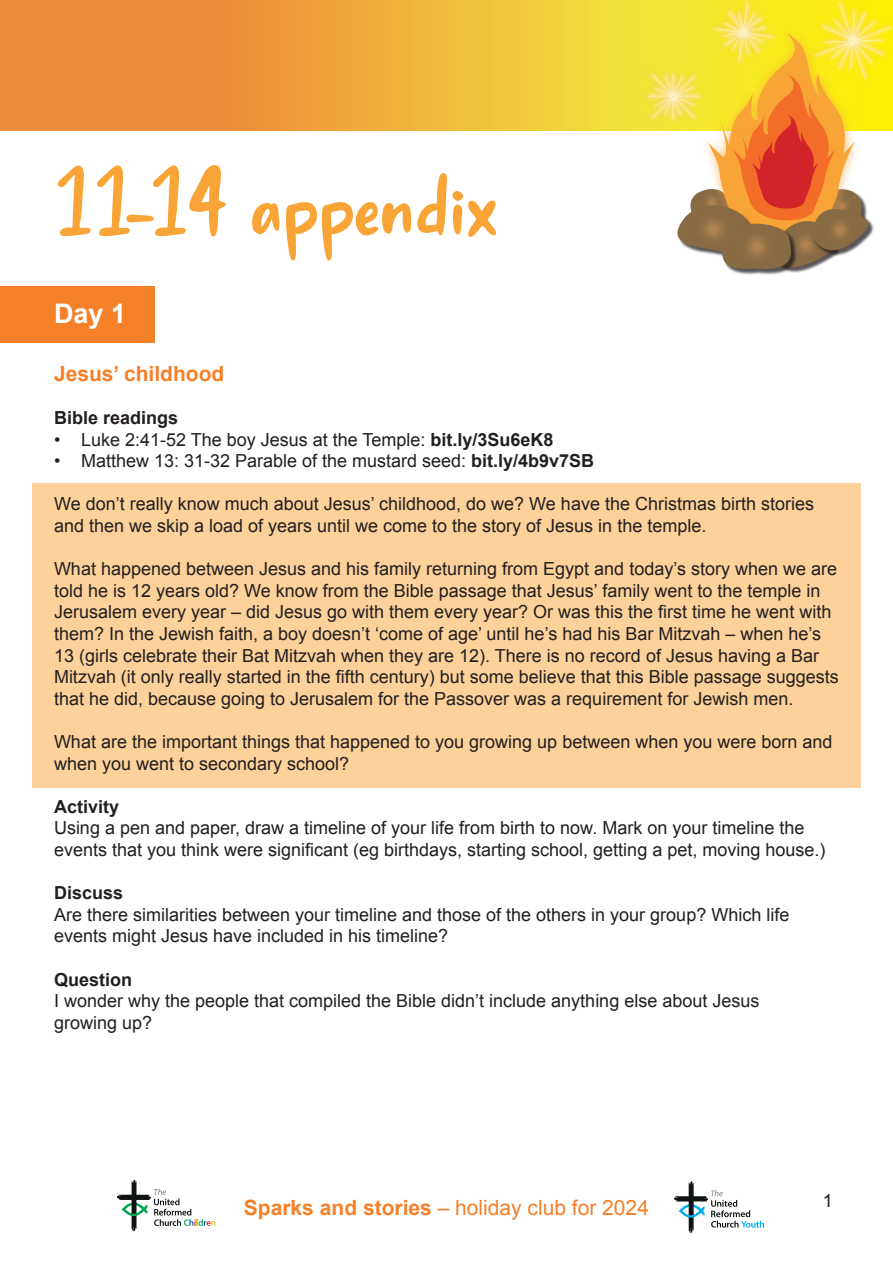
<style>
.page{position:relative;width:893px;height:1263px;background:#fff}
.page>*{position:absolute;margin:0;border:0;box-sizing:border-box;transform-origin:0 0}
.t1{font:114px "Always Lovely";color:#f9a436}
.t2{font:700 27px "Arial";color:#fff}
.t3{font:21px "Arial";color:#f48028}
.t4{font:700 21px "Arial";color:#f48028}
.t5{font:18px/21.6px "Arial";color:#231f20}
.t6{font:700 18px "Arial";color:#231f20}
.s1{font-weight:700}
</style>
<div class="page">
<svg style="left:117px;top:1180px;width:98px;height:51px"></svg>
<svg style="left:674px;top:1181px;width:90px;height:52px"></svg>
<div style="left:32px;top:484px;width:829px;height:304px;background:#fcd19a"></div>
<div style="left:0;top:286px;width:154px;height:57px;background:#f48028"></div>
<svg style="left:0;top:0;width:647px;height:131px;background:#efa93a"></svg>
<div style="left:642px;top:67px;width:64px;height:59px;background:#f2e438"></div>
<svg style="left:647px;top:0;width:246px;height:275px"></svg>
<p class="t1" style="left:54px;top:121px;width:445px">11-14 appendix</p>
<p class="t2" style="left:54px;top:295px;width:74px">Day 1</p>
<p class="t4" style="left:54px;top:359px;width:172px">Jesus’ childhood</p>
<p class="t6" style="left:54px;top:406px;width:126px">Bible readings</p>
<p class="t5" style="left:54px;top:429px;width:501px">• Luke 2:41-52 The boy Jesus at the Temple: <span class="s1">bit.ly/3Su6eK8</span></p>
<p class="t5" style="left:54px;top:450px;width:542px">• Matthew 13: 31-32 Parable of the mustard seed: <span class="s1">bit.ly/4b9v7SB</span></p>
<p class="t5" style="left:54px;top:493px;width:762px">We don’t really know much about Jesus’ childhood, do we? We have the Christmas birth stories and then we skip a load of years until we come to the story of Jesus in the temple.</p>
<p class="t5" style="left:54px;top:558px;width:786px">What happened between Jesus and his family returning from Egypt and today’s story when we are told he is 12 years old? We know from the Bible passage that Jesus’ family went to the temple in Jerusalem every year – did Jesus go with them every year? Or was this the first time he went with them? In the Jewish faith, a boy doesn’t ‘come of age’ until he’s had his Bar Mitzvah – when he’s 13 (girls celebrate their Bat Mitzvah when they are 12). There is no record of Jesus having a Bar Mitzvah (it only really started in the fifth century) but some believe that this Bible passage suggests that he did, because going to Jerusalem for the Passover was a requirement for Jewish men.</p>
<p class="t5" style="left:54px;top:731px;width:780px">What are the important things that happened to you growing up between when you were born and when you went to secondary school?</p>
<p class="t6" style="left:54px;top:795px;width:67px">Activity</p>
<p class="t5" style="left:54px;top:817px;width:773px">Using a pen and paper, draw a timeline of your life from birth to now. Mark on your timeline the events that you think were significant (eg birthdays, starting school, getting a pet, moving house.)</p>
<p class="t6" style="left:54px;top:881px;width:71px">Discuss</p>
<p class="t5" style="left:54px;top:904px;width:737px">Are there similarities between your timeline and those of the others in your group? Which life events might Jesus have included in his timeline?</p>
<p class="t6" style="left:54px;top:967px;width:80px">Question</p>
<p class="t5" style="left:54px;top:990px;width:707px">I wonder why the people that compiled the Bible didn’t include anything else about Jesus growing up?</p>
<p class="t3" style="left:244px;top:1194px;width:407px"><span class="s1">Sparks and stories</span> – holiday club for 2024</p>
<p class="t5" style="left:823px;top:1190px;width:12px">1</p>
</div>
